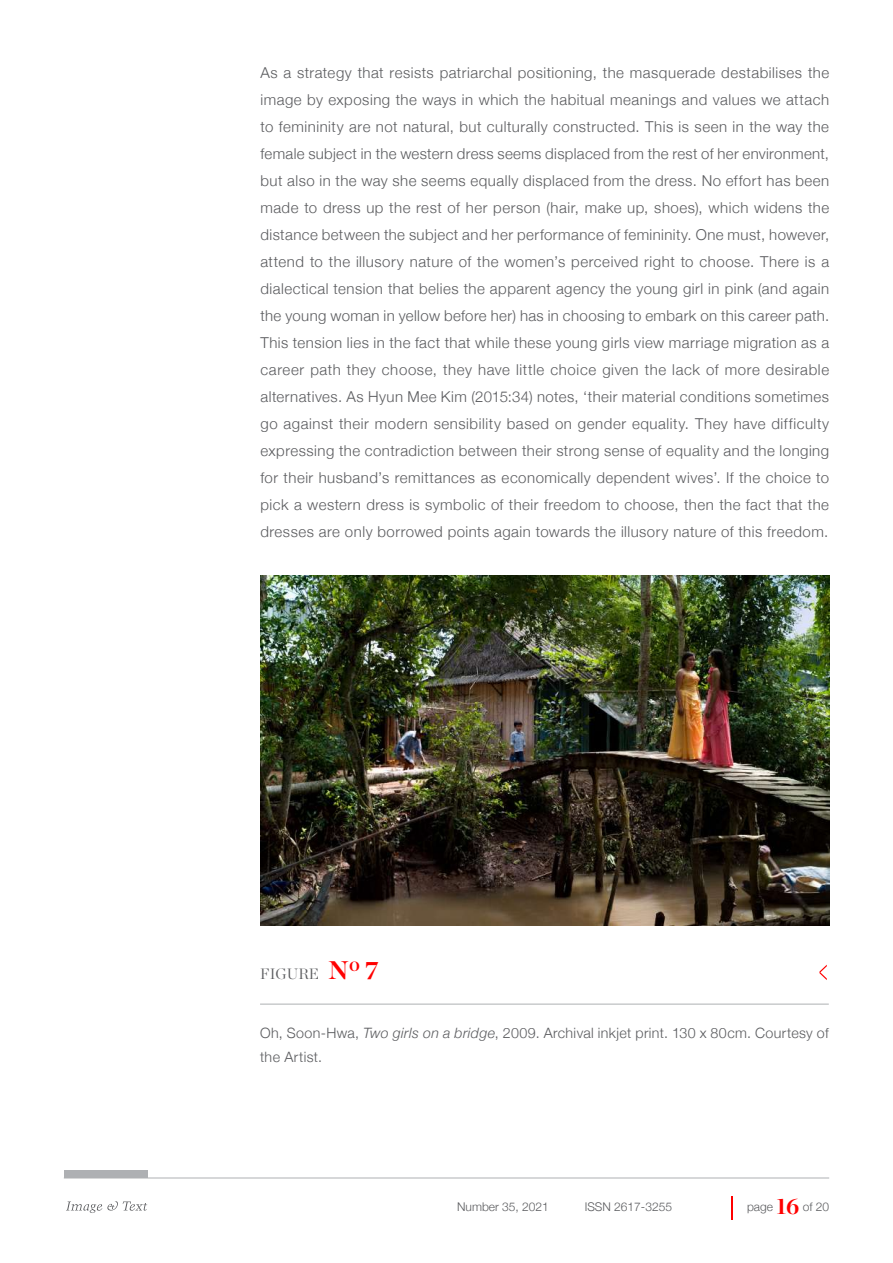
<style>
.page{position:relative;width:893px;height:1263px;background:#fff}
.page>*{position:absolute;margin:0;border:0;box-sizing:border-box;transform-origin:0 0}
.t1{font:300 15px/27px "Helvetica Neue";letter-spacing:.03em;color:#5a5b5e;text-align:justify}
.t2{font:300 15px "Chronicle Display";letter-spacing:.01em;color:#5a5b5e}
.t3{font:300 14.25px/24px "Helvetica Neue";letter-spacing:.025em;color:#5a5b5e}
.t4{font:300 12px "Helvetica Neue";color:#5a5b5e}
.s1{font-weight:700;font-size:25.5px;color:#f00}
.s2{font-style:italic}
.s3{font-family:"Chronicle Display";font-weight:700;font-size:22.5px;color:#f00}
</style>
<div class="page">
<svg style="left:731px;top:1196px;width:1px;height:24px"></svg>
<hr style="left:64px;top:1177px;width:765px;height:1px;background:#aeb0b3">
<svg style="left:66px;top:1201px;width:81px;height:12px"></svg>
<div style="left:64px;top:1170px;width:83px;height:7px;background:#aeb0b3"></div>
<img style="left:260px;top:576px;width:569px;height:350px">
<hr style="left:260px;top:1004px;width:569px;height:1px;background:#aeb0b3">
<svg style="left:819px;top:965px;width:8px;height:15px"></svg>
<p class="t1" style="left:260px;top:58px;width:570px">As a strategy that resists patriarchal positioning, the masquerade destabilises the image by exposing the ways in which the habitual meanings and values we attach to femininity are not natural, but culturally constructed. This is seen in the way the female subject in the western dress seems displaced from the rest of her environment, but also in the way she seems equally displaced from the dress. No effort has been made to dress up the rest of her person (hair, make up, shoes), which widens the distance between the subject and her performance of femininity. One must, however, attend to the illusory nature of the women’s perceived right to choose. There is a dialectical tension that belies the apparent agency the young girl in pink (and again the young woman in yellow before her) has in choosing to embark on this career path.<br>This tension lies in the fact that while these young girls view marriage migration as a career path they choose, they have little choice given the lack of more desirable alternatives. As Hyun Mee Kim (2015:34) notes, ‘their material conditions sometimes go against their modern sensibility based on gender equality. They have difficulty expressing the contradiction between their strong sense of equality and the longing for their husband’s remittances as economically dependent wives’. If the choice to pick a western dress is symbolic of their freedom to choose, then the fact that the dresses are only borrowed points again towards the illusory nature of this freedom.</p>
<p class="t2" style="left:260px;top:962px;width:120px">FIGURE <span class="s1">N</span><sup>o</sup> <span class="s1">7</span></p>
<p class="t3" style="left:260px;top:1019px;width:570px">Oh, Soon-Hwa, <span class="s2">Two girls on a bridge</span>, 2009. Archival inkjet print. 130 x 80cm. Courtesy of the Artist.</p>
<p class="t4" style="left:457px;top:1197px;width:93px">Number 35, 2021</p>
<p class="t4" style="left:585px;top:1197px;width:89px">ISSN 2617-3255</p>
<p class="t4" style="left:747px;top:1197px;width:84px">page <span class="s3">16</span> of 20</p>
</div>
